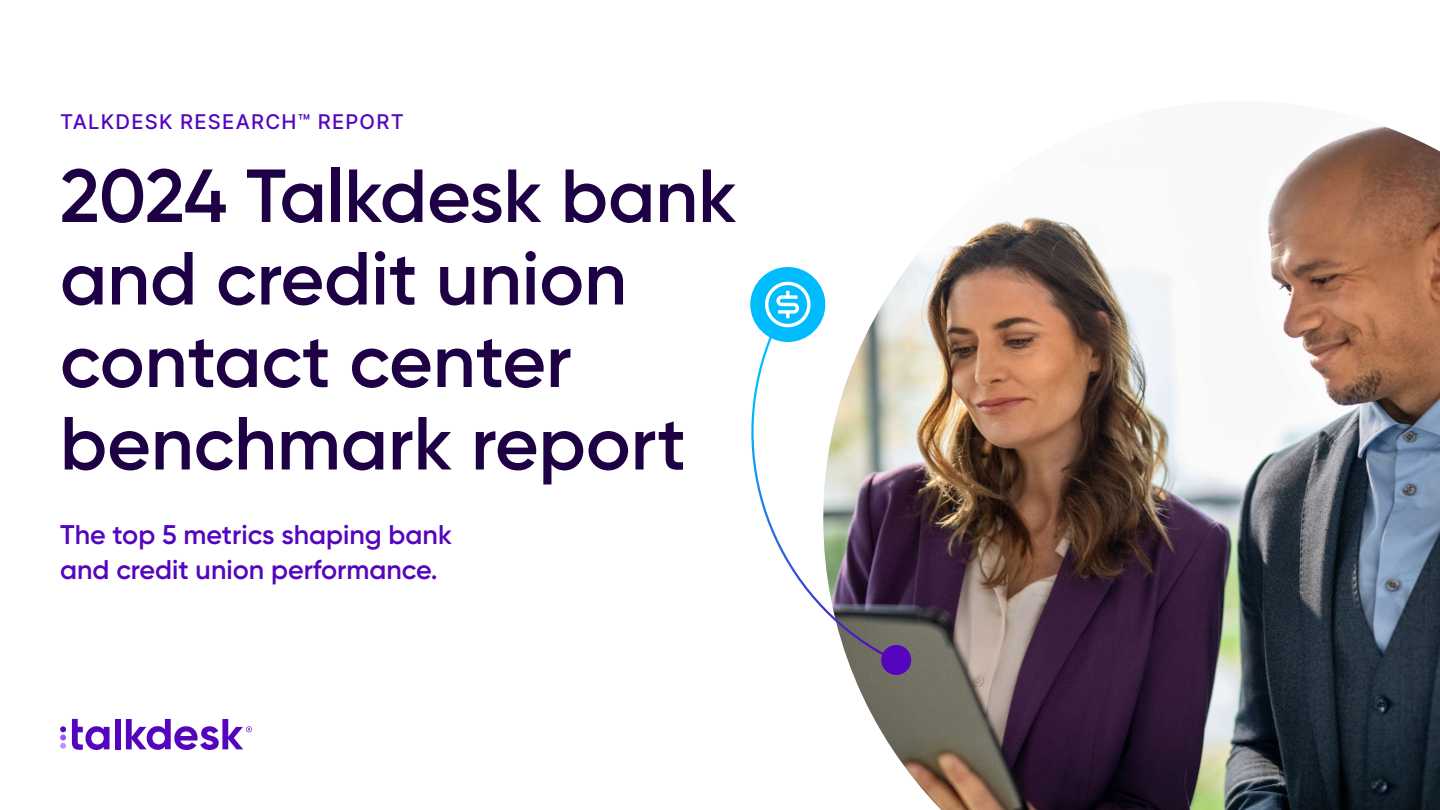
<style>
.page{position:relative;width:1440px;height:810px;background:#fff}
.page>*{position:absolute;margin:0;border:0;box-sizing:border-box;transform-origin:0 0}
.t1{font:600 75px/82.5px "Gilroy";color:#1e0044}
.t2{font:600 27px/34.5px "Gilroy";color:#5405bd}
.t3{font:20.25px "Inter";letter-spacing:.06em;color:#5405bd}
</style>
<div class="page">
<div style="left:115px;top:719px;width:6px;height:30px;background:#5405bd"></div>
<svg style="left:72px;top:719px;width:38px;height:31px"></svg>
<svg style="left:60px;top:726px;width:6px;height:23px"></svg>
<svg style="left:126px;top:719px;width:126px;height:31px"></svg>
<img style="left:849px;top:126px;width:591px;height:684px">
<img style="left:751px;top:278px;width:146px;height:385px">
<div style="left:750px;top:267px;width:75px;height:75px;background:#00bcff;border-radius:50%"></div>
<div style="left:765px;top:282px;width:46px;height:45px;border:3px solid #fff;border-radius:50%"></div>
<svg style="left:776px;top:291px;width:23px;height:27px"></svg>
<div style="left:881px;top:645px;width:30px;height:30px;background:#5405bd;border-radius:50%"></div>
<p class="t3" style="left:60px;top:107px;width:345px">TALKDESK RESEARCH™ REPORT</p>
<p class="t1" style="left:60px;top:154px;width:678px">2024 Talkdesk bank and credit union contact center benchmark report</p>
<p class="t2" style="left:60px;top:517px;width:393px">The top 5 metrics shaping bank and credit union performance.</p>
</div>
